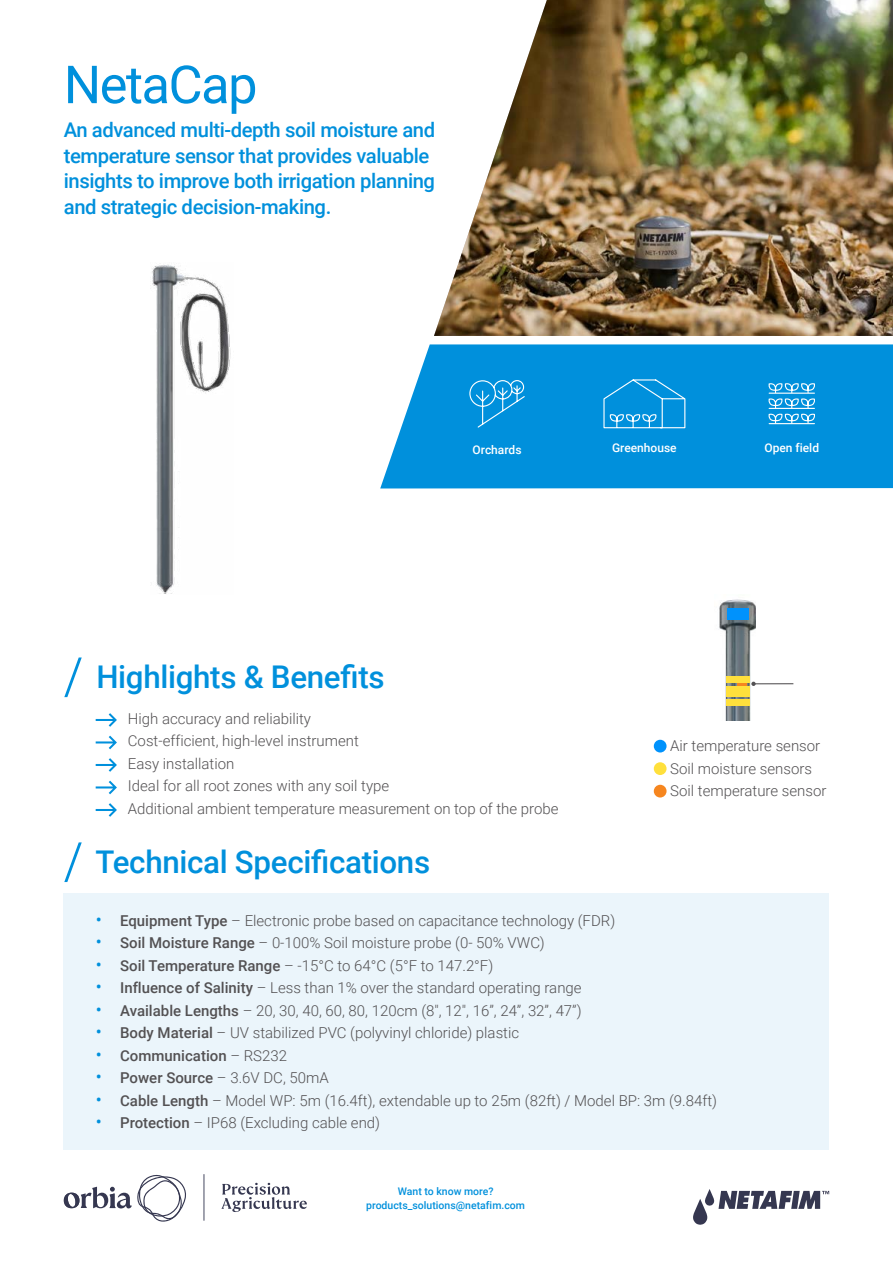
<style>
.page{position:relative;width:893px;height:1263px;background:#fff}
.page>*{position:absolute;margin:0;border:0;box-sizing:border-box;transform-origin:0 0}
.Product_name{font:52.5px "Roboto";letter-spacing:-.03em;color:#0090dc}
.headline_main_features{font:500 31.35px "Roboto";letter-spacing:-.01em;color:#0090dc}
.product_description{font:500 20.25px/25.5px "Roboto";letter-spacing:-.02em;color:#0090dc}
.regular{font:300 15px "Roboto";color:#535153}
.t1{font:500 15px "Roboto";color:#535153}
.features_bullets{font:500 12px "Roboto";color:#fff}
.t2{font:500 10.5px/13.5px "Roboto";color:#0090dc;text-align:center}
.s1{font-weight:400;font-size:18px;color:#0090dc}
.s2{font-weight:500}
.s3{font-weight:300}
</style>
<div class="page">
<img style="left:434px;top:0;width:459px;height:336px">
<div style="left:380px;top:344px;width:513px;height:144px;background:#0090dc"></div>
<svg style="left:469px;top:379px;width:57px;height:50px;background:#209ee0"></svg>
<svg style="left:603px;top:378px;width:83px;height:92px;background:#1197de"></svg>
<svg style="left:768px;top:382px;width:48px;height:42px;background:#48afe5"></svg>
<svg style="left:64px;top:657px;width:18px;height:41px"></svg>
<svg style="left:64px;top:842px;width:18px;height:41px"></svg>
<svg style="left:96px;top:713px;width:21px;height:14px"></svg>
<svg style="left:96px;top:736px;width:21px;height:13px"></svg>
<svg style="left:96px;top:758px;width:21px;height:14px"></svg>
<svg style="left:96px;top:781px;width:21px;height:13px"></svg>
<svg style="left:96px;top:803px;width:21px;height:14px"></svg>
<div style="left:654px;top:740px;width:12px;height:12px;background:#0092fc;border-radius:50%"></div>
<div style="left:654px;top:762px;width:12px;height:13px;background:#ffe03c;border-radius:50%"></div>
<div style="left:654px;top:785px;width:12px;height:12px;background:#f6861f;border-radius:50%"></div>
<div style="left:64px;top:893px;width:765px;height:257px;background:#ebf5fb"></div>
<img style="left:152px;top:264px;width:79px;height:330px">
<img style="left:719px;top:599px;width:37px;height:121px">
<div style="left:728px;top:609px;width:21px;height:11px;background:#0092fc"></div>
<svg style="left:737px;top:682px;width:9px;height:3px"></svg>
<div style="left:727px;top:676px;width:23px;height:6px;background:#ffe03c"></div>
<div style="left:727px;top:685px;width:23px;height:11px;background:#ffe03c"></div>
<div style="left:727px;top:699px;width:23px;height:7px;background:#ffe03c"></div>
<hr style="left:753px;top:683px;width:40px;height:1px;background:#535153">
<svg style="left:751px;top:682px;width:5px;height:4px"></svg>
<svg style="left:693px;top:1189px;width:136px;height:36px"></svg>
<svg style="left:221px;top:1183px;width:86px;height:29px"></svg>
<hr style="left:204px;top:1174px;width:1px;height:47px;background:#464961">
<svg style="left:64px;top:1174px;width:122px;height:47px"></svg>
<p class="Product_name" style="left:64px;top:48px;width:195px">NetaCap</p>
<p class="product_description" style="left:64px;top:116px;width:373px">An advanced multi-depth soil moisture and temperature sensor that provides valuable insights to improve both irrigation planning and strategic decision-making.</p>
<p class="headline_main_features" style="left:96px;top:655px;width:290px">Highlights &amp; Benefits</p>
<p class="features_bullets" style="left:473px;top:441px;width:50px">Orchards</p>
<p class="features_bullets" style="left:612px;top:439px;width:66px">Greenhouse</p>
<p class="features_bullets" style="left:764px;top:439px;width:56px">Open field</p>
<p class="regular" style="left:128px;top:708px;width:185px">High accuracy and reliability</p>
<p class="regular" style="left:128px;top:730px;width:233px">Cost-efficient, high-level instrument</p>
<p class="regular" style="left:128px;top:753px;width:108px">Easy installation</p>
<p class="regular" style="left:128px;top:775px;width:263px">Ideal for all root zones with any soil type</p>
<p class="regular" style="left:128px;top:798px;width:432px">Additional ambient temperature measurement on top of the probe</p>
<p class="headline_main_features" style="left:95px;top:840px;width:336px">Technical Specifications</p>
<p class="regular" style="left:670px;top:736px;width:152px">Air temperature sensor</p>
<p class="regular" style="left:670px;top:758px;width:143px">Soil moisture sensors</p>
<p class="regular" style="left:670px;top:781px;width:158px">Soil temperature sensor</p>
<p class="regular" style="left:96px;top:910px;width:521px"><span class="s1">•</span> <span class="s2">Equipment Type</span> – Electronic probe based on capacitance technology (FDR)</p>
<p class="regular" style="left:96px;top:933px;width:451px"><span class="s1">•</span> <span class="s2">Soil Moisture Range</span> – 0-100% Soil moisture probe (0- 50% VWC)</p>
<p class="regular" style="left:96px;top:955px;width:399px"><span class="s1">•</span> <span class="s2">Soil Temperature Range</span> – -15°C to 64°C (5°F to 147.2°F)</p>
<p class="regular" style="left:96px;top:978px;width:487px"><span class="s1">•</span> <span class="s2">Influence of Salinity</span> – Less than 1% over the standard operating range</p>
<p class="regular" style="left:96px;top:1000px;width:487px"><span class="s1">•</span> <span class="s2">Available Lengths</span> – 20, 30, 40, 60, 80, 120cm (8", 12", 16”, 24”, 32”, 47”)</p>
<p class="regular" style="left:96px;top:1023px;width:425px"><span class="s1">•</span> <span class="s2">Body Material</span> – UV stabilized PVC (polyvinyl chloride) plastic</p>
<p class="t1" style="left:96px;top:1045px;width:193px"><span class="s1">•</span> Communication <span class="s3">– RS232</span></p>
<p class="regular" style="left:96px;top:1068px;width:235px"><span class="s1">•</span> <span class="s2">Power Source</span> – 3.6V DC, 50mA</p>
<p class="regular" style="left:96px;top:1090px;width:623px"><span class="s1">•</span> <span class="s2">Cable Length</span> – Model WP: 5m (16.4ft), extendable up to 25m (82ft) / Model BP: 3m (9.84ft)</p>
<p class="regular" style="left:96px;top:1113px;width:286px"><span class="s1">•</span> <span class="s2">Protection</span> – IP68 (Excluding cable end)</p>
<p class="t2" style="left:366px;top:1184px;width:160px">Want to know more? products_solutions@netafim.com</p>
</div>
